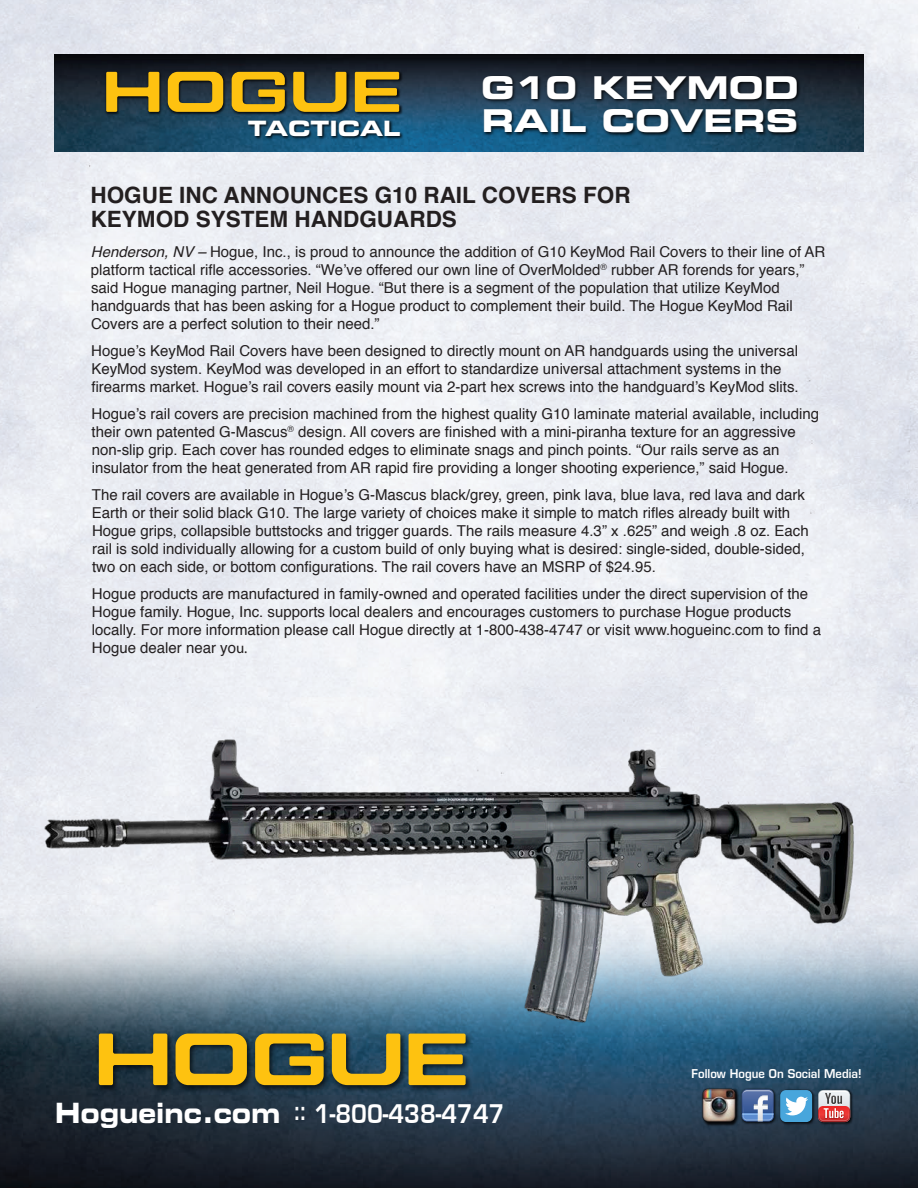
<style>
.page{position:relative;width:918px;height:1188px;background:#fff}
.page>*{position:absolute;margin:0;border:0;box-sizing:border-box;transform-origin:0 0}
.t1{font:31.35px/33.3px "Eurostile Bold Extended Two";color:#fff}
.t2{font:700 28.05px "Eurostile";color:#fff;scale:.85 1}
.t3{font:700 22.5px/24px "Helvetica";color:#231f20}
.t4{font:21.15px "Eurostile Bold Extended Two";color:#fff}
.t5{font:15px/18px "Helvetica";color:#231f20}
.t6{font:600 11.85px "Eurostile";color:#fff;scale:.95 1}
.s1{font-style:italic}
.s2{font-family:"Myriad Pro"}
.s3{font-family:"Eurostile Bold Extended Two";font-weight:400}
</style>
<div class="page">
<img style="left:0;top:0;width:918px;height:841px">
<img style="left:55px;top:54px;width:808px;height:97px">
<img style="left:0;top:841px;width:918px;height:347px">
<img style="left:245px;top:115px;width:160px;height:32px">
<img style="left:478px;top:69px;width:327px;height:79px">
<img style="left:104px;top:70px;width:300px;height:47px">
<svg style="left:106px;top:72px;width:53px;height:40px;background:#957b21"></svg>
<svg style="left:232px;top:72px;width:53px;height:40px;background:#ad8c20"></svg>
<svg style="left:293px;top:72px;width:53px;height:40px;background:#927c29"></svg>
<svg style="left:355px;top:72px;width:44px;height:40px;background:#b49220"></svg>
<svg style="left:168px;top:72px;width:55px;height:40px;background:#aa8a20"></svg>
<img style="left:95px;top:1029px;width:379px;height:65px">
<svg style="left:99px;top:1034px;width:68px;height:51px;background:#967f25"></svg>
<svg style="left:255px;top:1034px;width:69px;height:51px;background:#aa8f24"></svg>
<svg style="left:332px;top:1034px;width:68px;height:51px;background:#938637"></svg>
<svg style="left:409px;top:1034px;width:57px;height:51px;background:#b19528"></svg>
<svg style="left:176px;top:1034px;width:71px;height:51px;background:#aa8e24"></svg>
<img style="left:701px;top:1087px;width:154px;height:41px">
<svg style="left:742px;top:1089px;width:32px;height:32px"></svg>
<svg style="left:818px;top:1090px;width:32px;height:32px"></svg>
<div style="left:780px;top:1090px;width:32px;height:32px;background:#48a6dc;border-radius:6px"></div>
<svg style="left:785px;top:1097px;width:23px;height:18px"></svg>
<img style="left:702px;top:1088px;width:35px;height:35px">
<img style="left:37px;top:731px;width:833px;height:298px">
<h3 class="t4" style="left:248px;top:113px;width:154px">TACTICAL</h3>
<h1 class="t1" style="left:481px;top:71px;width:319px">G10 KEYMOD<br>RAIL COVERS</h1>
<h3 class="t3" style="left:91px;top:183px;width:542px">HOGUE INC ANNOUNCES G10 RAIL COVERS FOR<br>KEYMOD SYSTEM HANDGUARDS</h3>
<p class="t5" style="left:91px;top:243px;width:736px"><span class="s1">Henderson, NV –</span> Hogue, Inc., is proud to announce the addition of G10 KeyMod Rail Covers to their line of AR platform tactical rifle accessories. “We’ve offered our own line of OverMolded<sup>®</sup> rubber AR forends for years,” said Hogue managing partner, Neil Hogue. “But there is a segment of the population that utilize KeyMod handguards that has been asking for a Hogue product to complement their build. The Hogue KeyMod Rail Covers are a perfect solution to their need.”</p>
<p class="t5" style="left:91px;top:342px;width:709px">Hogue’s KeyMod Rail Covers have been designed to directly mount on AR handguards using the universal<br>KeyMod system. KeyMod was developed in an effort to standardize universal attachment systems in the firearms market. Hogue’s rail covers easily mount via 2-part hex screws into the handguard’s KeyMod slits.</p>
<p class="t5" style="left:92px;top:405px;width:729px">Hogue’s rail covers are precision machined from the highest quality G10 laminate material available, including their own patented G-Mascus<sup>®</sup> design. All covers are finished with a mini-piranha texture for an aggressive non-slip grip. Each cover has rounded edges to eliminate snags and pinch points. “Our rails serve as an insulator from the heat generated from AR rapid fire providing a longer shooting experience,” said Hogue.</p>
<p class="t5" style="left:92px;top:486px;width:718px">The rail covers are available in Hogue’s G-Mascus black/grey, green, pink lava, blue lava, red lava and dark Earth or their solid black G10. The large variety of choices make it simple to match rifles already built with Hogue grips, collapsible buttstocks and trigger guards. The rails measure 4.3” x .625” and weigh .8 oz. Each rail is sold individually allowing for a custom build of only buying what is desired: single-sided, double-sided, two on each side, or bottom configurations. The rail covers have an MSRP of $24.95.</p>
<p class="t5" style="left:92px;top:585px;width:731px">Hogue products are manufactured in family-owned and operated facilities under the direct supervision of the Hogue family. Hogue, Inc. supports local dealers and encourages customers to purchase Hogue products locally. For more information please call Hogue directly at 1-800-438-4747 or visit www.hogueinc.com to find a Hogue dealer near yo<span class="s2">u.</span></p>
<h2 class="t2" style="left:55px;top:1098px;width:530px"><span class="s3">Hogueinc.com</span> :: 1-800-438-4747</h2>
<p class="t6" style="left:692px;top:1067px;width:180px">Follow Hogue On Social Media!</p>
</div>
